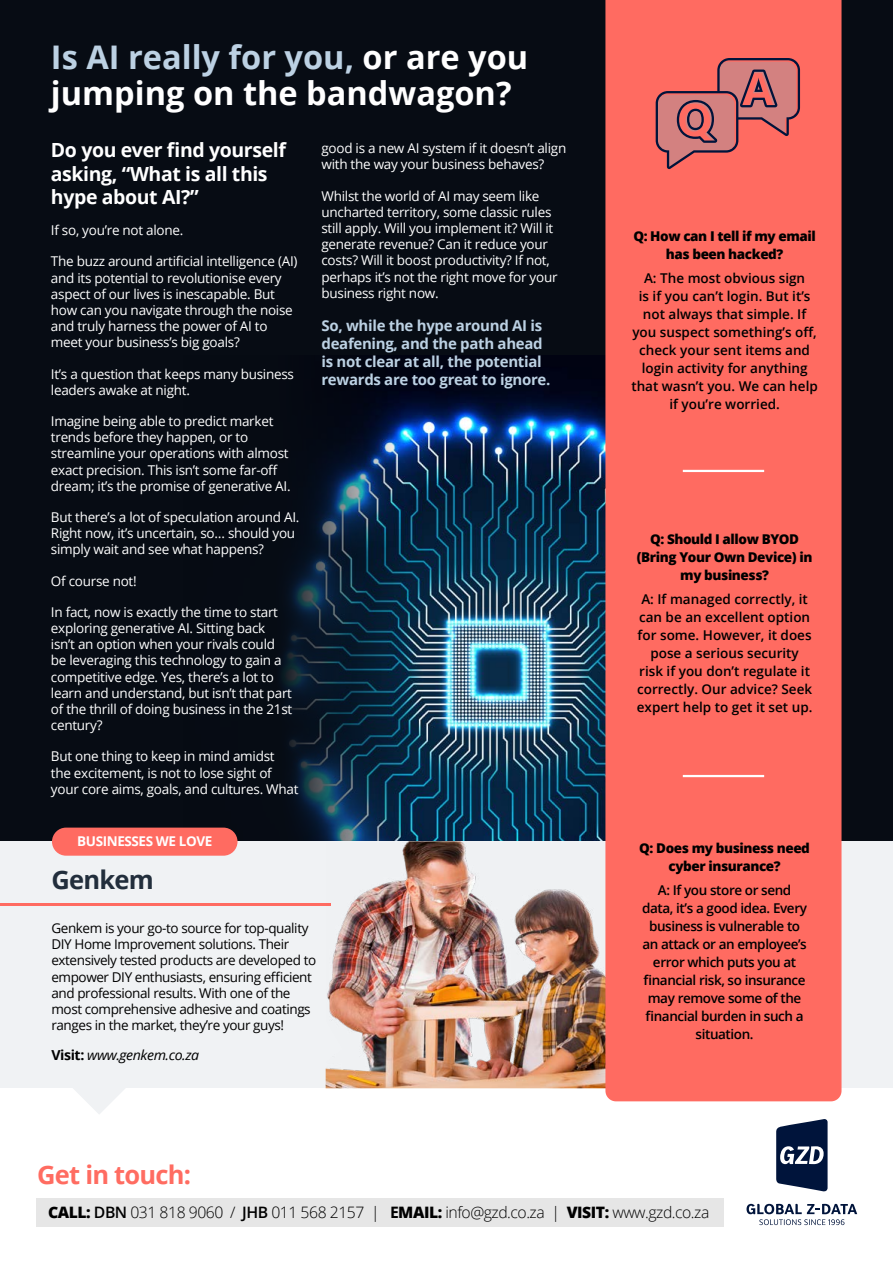
<style>
.page{position:relative;width:893px;height:1263px;background:#fff}
.page>*{position:absolute;margin:0;border:0;box-sizing:border-box;transform-origin:0 0}
.t1{font:700 32.55px/36px "Open Sans";color:#fff}
.t2{font:700 25.5px "Open Sans";letter-spacing:-.03em;color:#ff6c61}
.t3{font:700 25.5px "Open Sans";letter-spacing:-.03em;color:#222e3c}
.t4{font:700 19.5px/23.4px "Open Sans";letter-spacing:-.02em;color:#fff}
.t5{font:300 15.75px "Open Sans";letter-spacing:-.03em;color:#000}
.t6{font:700 15px/18px "Open Sans";letter-spacing:-.02em;color:#bcd1e3}
.t7{font:italic 13.8px "Open Sans";letter-spacing:-.03em;color:#000}
.t8{font:13.5px/16.2px "Open Sans";letter-spacing:-.02em;color:#fff}
.t9{font:600 13.5px/18px "Open Sans";color:#000;text-align:center}
.t10{font:13.5px/16.2px "Open Sans";letter-spacing:-.03em;color:#000}
.t11{font:600 13.5px/18px "Open Sans";letter-spacing:-.03em;color:#000;text-align:center}
.t12{font:800 13.5px/18px "Open Sans";letter-spacing:-.03em;color:#000;text-align:center}
.t13{font:700 13.5px "Open Sans";letter-spacing:-.03em;color:#fff}
.s1{color:#bcd1e3}
.s2{font-weight:700;font-style:normal}
.s3{font-weight:800}
.s4{font-weight:600}
.s5{font-weight:700}
</style>
<div class="page">
<div style="left:0;top:0;width:893px;height:853px;background:#070c14"></div>
<img style="left:184px;top:367px;width:421px;height:474px">
<div style="left:0;top:841px;width:893px;height:247px;background:#f0f2f4"></div>
<svg style="left:73px;top:1088px;width:52px;height:26px"></svg>
<hr style="left:0;top:903px;width:331px;height:2px;background:#ff6b61">
<img style="left:326px;top:841px;width:279px;height:247px">
<div style="left:605px;top:0;width:236px;height:1101px;background:#ff6b61"></div>
<hr style="left:683px;top:470px;width:81px;height:2px;background:#fff">
<hr style="left:683px;top:775px;width:81px;height:2px;background:#fff">
<svg style="left:656px;top:58px;width:144px;height:111px;background:#cd6968"></svg>
<div style="left:52px;top:828px;width:185px;height:28px;background:#ff6b61;border-radius:14px"></div>
<div style="left:37px;top:1198px;width:687px;height:29px;background:#e6e6e6"></div>
<svg style="left:776px;top:1119px;width:52px;height:73px"></svg>
<svg style="left:746px;top:1204px;width:111px;height:21px"></svg>
<h1 class="t1" style="left:51px;top:38px;width:479px"><span class="s1">Is AI really for you,</span> or are you jumping on the bandwagon?</h1>
<h3 class="t4" style="left:51px;top:138px;width:236px">Do you ever find yourself asking, “What is all this hype about AI?”</h3>
<p class="t8" style="left:51px;top:222px;width:134px">If so, you’re not alone.</p>
<p class="t8" style="left:51px;top:253px;width:248px">The buzz around artificial intelligence (AI) and its potential to revolutionise every aspect of our lives is inescapable. But how can you navigate through the noise and truly harness the power of AI to meet your business’s big goals?</p>
<p class="t8" style="left:51px;top:365px;width:245px">It’s a question that keeps many business leaders awake at night.</p>
<p class="t8" style="left:51px;top:413px;width:241px">Imagine being able to predict market trends before they happen, or to streamline your operations with almost exact precision. This isn’t some far-off dream; it’s the promise of generative AI.</p>
<p class="t8" style="left:51px;top:509px;width:250px">But there’s a lot of speculation around AI.<br>Right now, it’s uncertain, so… should you simply wait and see what happens?</p>
<p class="t8" style="left:51px;top:572px;width:87px">Of course not!</p>
<p class="t8" style="left:51px;top:603px;width:243px">In fact, now is exactly the time to start exploring generative AI. Sitting back isn’t an option when your rivals could be leveraging this technology to gain a competitive edge. Yes, there’s a lot to learn and understand, but isn’t that part of the thrill of doing business in the 21st century?</p>
<p class="t8" style="left:51px;top:748px;width:249px">But one thing to keep in mind amidst<br>the excitement, is not to lose sight of your core aims, goals, and cultures. What</p>
<p class="t13" style="left:77px;top:831px;width:137px">BUSINESSES WE LOVE</p>
<h2 class="t3" style="left:51px;top:862px;width:104px">Genkem</h2>
<p class="t8" style="left:321px;top:140px;width:246px">good is a new AI system if it doesn’t align with the way your business behaves?</p>
<p class="t8" style="left:321px;top:187px;width:238px">Whilst the world of AI may seem like uncharted territory, some classic rules still apply. Will you implement it? Will it generate revenue? Can it reduce your costs? Will it boost productivity? If not, perhaps it’s not the right move for your business right now.</p>
<p class="t6" style="left:321px;top:316px;width:231px">So, while the hype around AI is deafening, and the path ahead is not clear at all, the potential rewards are too great to ignore.</p>
<p class="t10" style="left:51px;top:919px;width:266px">Genkem is your go-to source for top-quality DIY Home Improvement solutions. Their extensively tested products are developed to empower DIY enthusiasts, ensuring efficient and professional results. With one of the most comprehensive adhesive and coatings ranges in the market, they’re your guys!</p>
<p class="t7" style="left:51px;top:1045px;width:149px"><span class="s2">Visit:</span> www.genkem.co.za</p>
<p class="t12" style="left:633px;top:226px;width:184px">Q: How can I tell if my email has been hacked?</p>
<p class="t9" style="left:631px;top:269px;width:188px">A: The most obvious sign<br>is if you can’t login. But it’s not always that simple. If you suspect something’s off, check your sent items and login activity for anything that wasn’t you. We can help if you’re worried.</p>
<p class="t12" style="left:637px;top:529px;width:177px">Q: Should I allow BYOD (Bring Your Own Device) in my business?</p>
<p class="t9" style="left:637px;top:590px;width:177px">A: If managed correctly, it can be an excellent option for some. However, it does pose a serious security risk if you don’t regulate it correctly. Our advice? Seek expert help to get it set up.</p>
<p class="t12" style="left:639px;top:838px;width:172px">Q: Does my business need cyber insurance?</p>
<p class="t11" style="left:642px;top:880px;width:166px">A: If you store or send data, it’s a good idea. Every business is vulnerable to an attack or an employee’s error which puts you at financial risk, so insurance may remove some of the financial burden in such a situation.</p>
<h2 class="t2" style="left:37px;top:1157px;width:155px">Get in touch:</h2>
<p class="t5" style="left:48px;top:1202px;width:663px"><span class="s3">CALL:</span> <span class="s4">DBN</span> 031 818 9060 / <span class="s4">JHB</span> 011 568 2157 | <span class="s5">E</span><span class="s3">MAIL:</span> info@gzd.co.za | <span class="s3">VISIT:</span> www.gzd.co.za</p>
</div>
